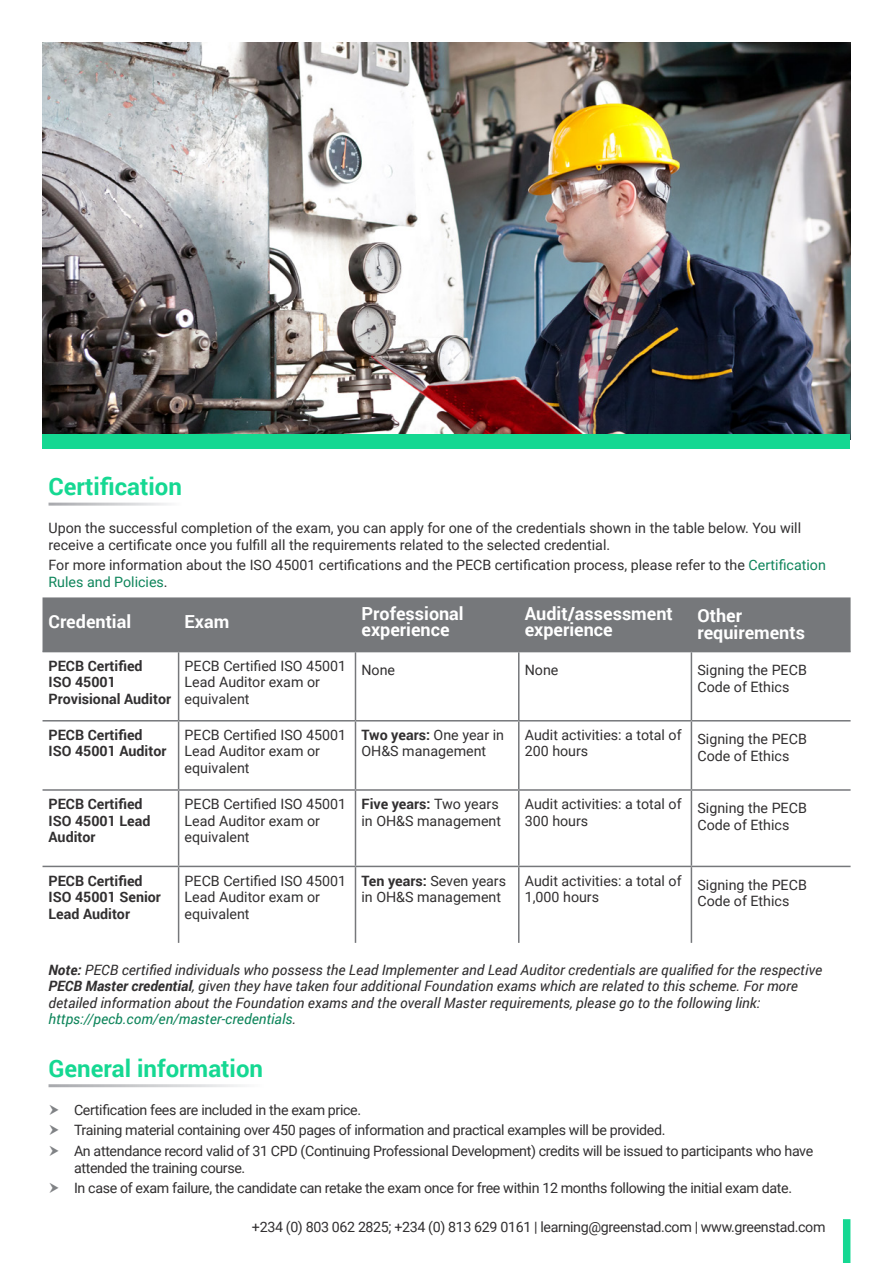
<style>
.page{position:relative;width:893px;height:1263px;background:#fff}
.page>*{position:absolute;margin:0;border:0;box-sizing:border-box;transform-origin:0 0}
.t1{font:700 24px "Roboto";color:#15d892}
.t2{font:700 18px/16.5px "Roboto";color:#fff}
.Bullet_Points{font:14.25px/16.5px "Roboto";color:#312f30}
.Bullet_Points-2{font:14.25px/16.5px "Roboto";letter-spacing:-.025em;color:#312f30}
.t3{font:italic 14.25px/16.5px "Roboto";color:#312f30}
.t4{font:700 14.25px/16.5px "Roboto";color:#312f30}
.s1{color:#0e855b}
.s2{font-weight:700}
</style>
<div class="page">
<img style="left:43px;top:43px;width:807px;height:391px">
<div style="left:43px;top:434px;width:807px;height:15px;background:#15d892"></div>
<div style="left:43px;top:597px;width:808px;height:54px;background:#76787b"></div>
<hr style="left:43px;top:789px;width:136px;height:2px;background:#76787b">
<hr style="left:179px;top:789px;width:176px;height:2px;background:#76787b">
<hr style="left:355px;top:789px;width:164px;height:2px;background:#76787b">
<hr style="left:519px;top:789px;width:172px;height:2px;background:#76787b">
<hr style="left:691px;top:789px;width:160px;height:2px;background:#76787b">
<hr style="left:43px;top:866px;width:136px;height:1px;background:#76787b">
<hr style="left:179px;top:866px;width:176px;height:1px;background:#76787b">
<hr style="left:355px;top:866px;width:164px;height:1px;background:#76787b">
<hr style="left:519px;top:866px;width:172px;height:1px;background:#76787b">
<hr style="left:691px;top:866px;width:160px;height:1px;background:#76787b">
<hr style="left:178px;top:652px;width:1px;height:68px;background:#76787b">
<hr style="left:355px;top:652px;width:1px;height:68px;background:#76787b">
<hr style="left:518px;top:652px;width:1px;height:68px;background:#76787b">
<hr style="left:691px;top:652px;width:1px;height:68px;background:#76787b">
<hr style="left:43px;top:720px;width:136px;height:1px;background:#76787b">
<hr style="left:179px;top:720px;width:176px;height:1px;background:#76787b">
<hr style="left:178px;top:721px;width:1px;height:68px;background:#76787b">
<hr style="left:355px;top:720px;width:164px;height:1px;background:#76787b">
<hr style="left:355px;top:721px;width:1px;height:68px;background:#76787b">
<hr style="left:519px;top:720px;width:172px;height:1px;background:#76787b">
<hr style="left:518px;top:721px;width:1px;height:68px;background:#76787b">
<hr style="left:691px;top:720px;width:160px;height:1px;background:#76787b">
<hr style="left:691px;top:721px;width:1px;height:68px;background:#76787b">
<hr style="left:178px;top:791px;width:1px;height:75px;background:#76787b">
<hr style="left:355px;top:791px;width:1px;height:75px;background:#76787b">
<hr style="left:518px;top:791px;width:1px;height:75px;background:#76787b">
<hr style="left:691px;top:791px;width:1px;height:75px;background:#76787b">
<hr style="left:178px;top:867px;width:1px;height:76px;background:#76787b">
<hr style="left:355px;top:867px;width:1px;height:76px;background:#76787b">
<hr style="left:518px;top:867px;width:1px;height:76px;background:#76787b">
<hr style="left:691px;top:867px;width:1px;height:76px;background:#76787b">
<hr style="left:43px;top:651px;width:136px;height:1px;background:#76787b">
<hr style="left:179px;top:651px;width:176px;height:1px;background:#76787b">
<hr style="left:355px;top:651px;width:164px;height:1px;background:#76787b">
<hr style="left:519px;top:651px;width:172px;height:1px;background:#76787b">
<hr style="left:691px;top:651px;width:160px;height:1px;background:#76787b">
<div style="left:843px;top:1219px;width:7px;height:44px;background:#15d892"></div>
<p class="t1" style="left:49px;top:470px;width:135px">Certification</p>
<p class="Bullet_Points" style="left:49px;top:519px;width:754px">Upon the successful completion of the exam, you can apply for one of the credentials shown in the table below. You will receive a certificate once you fulfill all the requirements related to the selected credential.</p>
<p class="Bullet_Points" style="left:49px;top:556px;width:779px">For more information about the ISO 45001 certifications and the PECB certification process, please refer to the <span class="s1">Certification<br>Rules and Policies</span>.</p>
<p class="t2" style="left:49px;top:612px;width:84px">Credential</p>
<p class="t2" style="left:185px;top:612px;width:46px">Exam</p>
<p class="t2" style="left:361px;top:604px;width:104px">Professional experience</p>
<p class="t2" style="left:525px;top:604px;width:150px">Audit/assessment experience</p>
<p class="t2" style="left:697px;top:607px;width:109px">Other requirements</p>
<p class="t4" style="left:49px;top:657px;width:96px">PECB Certified</p>
<p class="t4" style="left:49px;top:673px;width:124px">ISO 45001<br>Provisional Auditor</p>
<p class="Bullet_Points" style="left:185px;top:657px;width:163px">PECB Certified ISO 45001<br>Lead Auditor exam or equivalent</p>
<p class="Bullet_Points" style="left:361px;top:661px;width:35px">None</p>
<p class="Bullet_Points" style="left:525px;top:661px;width:35px">None</p>
<p class="Bullet_Points" style="left:697px;top:661px;width:111px">Signing the PECB</p>
<p class="Bullet_Points" style="left:697px;top:678px;width:93px">Code of Ethics</p>
<p class="t4" style="left:49px;top:726px;width:96px">PECB Certified</p>
<p class="t4" style="left:49px;top:743px;width:119px">ISO 45001 Auditor</p>
<p class="Bullet_Points" style="left:185px;top:726px;width:163px">PECB Certified ISO 45001<br>Lead Auditor exam or equivalent</p>
<p class="Bullet_Points" style="left:361px;top:726px;width:144px"><span class="s2">Two years:</span> One year in<br>OH&amp;S management</p>
<p class="Bullet_Points" style="left:525px;top:726px;width:158px">Audit activities: a total of<br>200 hours</p>
<p class="Bullet_Points" style="left:697px;top:730px;width:111px">Signing the PECB</p>
<p class="Bullet_Points" style="left:697px;top:747px;width:93px">Code of Ethics</p>
<p class="t4" style="left:49px;top:795px;width:103px">PECB Certified<br>ISO 45001 Lead<br>Auditor</p>
<p class="Bullet_Points" style="left:185px;top:795px;width:163px">PECB Certified ISO 45001<br>Lead Auditor exam or equivalent</p>
<p class="Bullet_Points" style="left:361px;top:795px;width:141px"><span class="s2">Five years:</span> Two years in OH&amp;S management</p>
<p class="Bullet_Points" style="left:525px;top:795px;width:158px">Audit activities: a total of<br>300 hours</p>
<p class="Bullet_Points" style="left:697px;top:799px;width:111px">Signing the PECB</p>
<p class="Bullet_Points" style="left:697px;top:816px;width:93px">Code of Ethics</p>
<p class="t4" style="left:49px;top:872px;width:96px">PECB Certified</p>
<p class="t4" style="left:49px;top:888px;width:114px">ISO 45001 Senior<br>Lead Auditor</p>
<p class="Bullet_Points" style="left:185px;top:872px;width:163px">PECB Certified ISO 45001<br>Lead Auditor exam or equivalent</p>
<p class="Bullet_Points" style="left:361px;top:872px;width:146px"><span class="s2">Ten years:</span> Seven years in OH&amp;S management</p>
<p class="Bullet_Points" style="left:525px;top:872px;width:158px">Audit activities: a total of<br>1,000 hours</p>
<p class="Bullet_Points" style="left:697px;top:876px;width:111px">Signing the PECB</p>
<p class="Bullet_Points" style="left:697px;top:892px;width:93px">Code of Ethics</p>
<p class="t3" style="left:49px;top:961px;width:775px"><span class="s2">Note:</span> PECB certified individuals who possess the Lead Implementer and Lead Auditor credentials are qualified for the respective <span class="s2">PECB Master credential</span>, given they have taken four additional Foundation exams which are related to this scheme. For more detailed information about the Foundation exams and the overall Master requirements, please go to the following link: <span class="s1">https://pecb.com/en/master-credentials</span>.</p>
<p class="t1" style="left:49px;top:1051px;width:216px">General information</p>
<p class="Bullet_Points-2" style="left:74px;top:1101px;width:289px">Certification fees are included in the exam price.</p>
<p class="Bullet_Points-2" style="left:74px;top:1121px;width:593px">Training material containing over 450 pages of information and practical examples will be provided.</p>
<p class="Bullet_Points-2" style="left:74px;top:1142px;width:741px">An attendance record valid of 31 CPD (Continuing Professional Development) credits will be issued to participants who have attended the training course.</p>
<p class="Bullet_Points-2" style="left:74px;top:1179px;width:720px">In case of exam failure, the candidate can retake the exam once for free within 12 months following the initial exam date.</p>
<p class="Bullet_Points-2" style="left:252px;top:1218px;width:575px">+234 (0) 803 062 2825; +234 (0) 813 629 0161 | learning@greenstad.com | www.greenstad.com</p>
</div>
